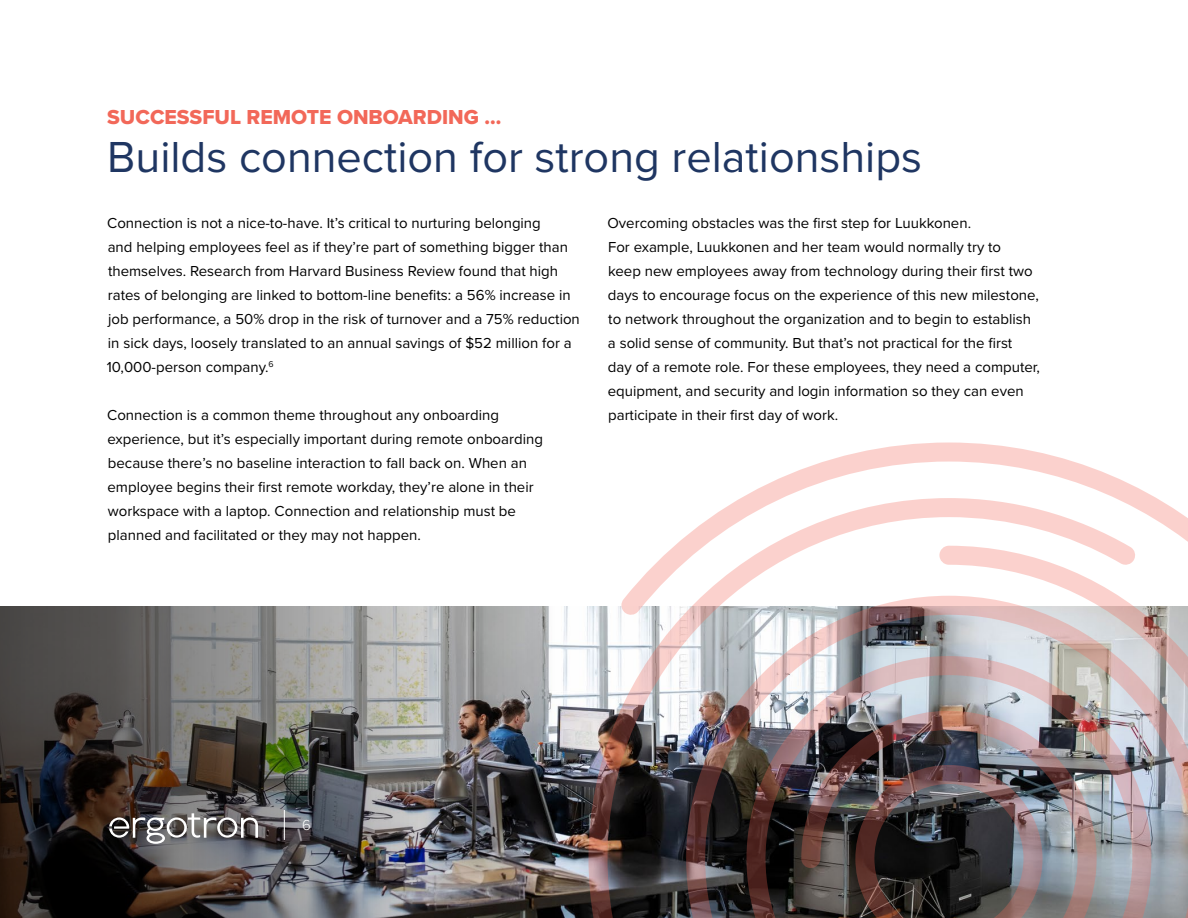
<style>
.page{position:relative;width:1188px;height:918px;background:#fff}
.page>*{position:absolute;margin:0;border:0;box-sizing:border-box;transform-origin:0 0}
.t1{font:45px "Proxima Nova";color:#1f3662}
.t2{font:21px "Proxima Nova Extrabld";color:#f26859}
.t3{font:15px/24px "Proxima Nova";color:#000}
.t4{font:300 15px "Proxima Nova";color:#fff}
</style>
<div class="page">
<img style="left:555px;top:606px;width:33px;height:312px">
<img style="left:0;top:606px;width:555px;height:312px">
<img style="left:588px;top:606px;width:33px;height:312px">
<img style="left:621px;top:442px;width:567px;height:476px">
<svg style="left:109px;top:813px;width:149px;height:31px;background:#747172"></svg>
<hr style="left:284px;top:810px;width:1px;height:30px;background:#fff">
<h2 class="t2" style="left:107px;top:101px;width:396px">SUCCESSFUL REMOTE ONBOARDING …</h2>
<h1 class="t1" style="left:107px;top:123px;width:816px">Builds connection for strong relationships</h1>
<p class="t3" style="left:107px;top:210px;width:475px">Connection is not a nice-to-have. It’s critical to nurturing belonging<br>and helping employees feel as if they’re part of something bigger than themselves. Research from Harvard Business Review found that high rates of belonging are linked to bottom-line benefits: a 56% increase in job performance, a 50% drop in the risk of turnover and a 75% reduction in sick days, loosely translated to an annual savings of $52 million for a 10,000-person company.<sup>6</sup></p>
<p class="t3" style="left:107px;top:402px;width:437px">Connection is a common theme throughout any onboarding experience, but it’s especially important during remote onboarding because there’s no baseline interaction to fall back on. When an employee begins their first remote workday, they’re alone in their workspace with a laptop. Connection and relationship must be planned and facilitated or they may not happen.</p>
<p class="t3" style="left:607px;top:210px;width:434px">Overcoming obstacles was the first step for Luukkonen.<br>For example, Luukkonen and her team would normally try to<br>keep new employees away from technology during their first two days to encourage focus on the experience of this new milestone, to network throughout the organization and to begin to establish a solid sense of community. But that’s not practical for the first<br>day of a remote role. For these employees, they need a computer, equipment, and security and login information so they can even participate in their first day of work.</p>
<p class="t4" style="left:302px;top:814px;width:10px">6</p>
</div>
